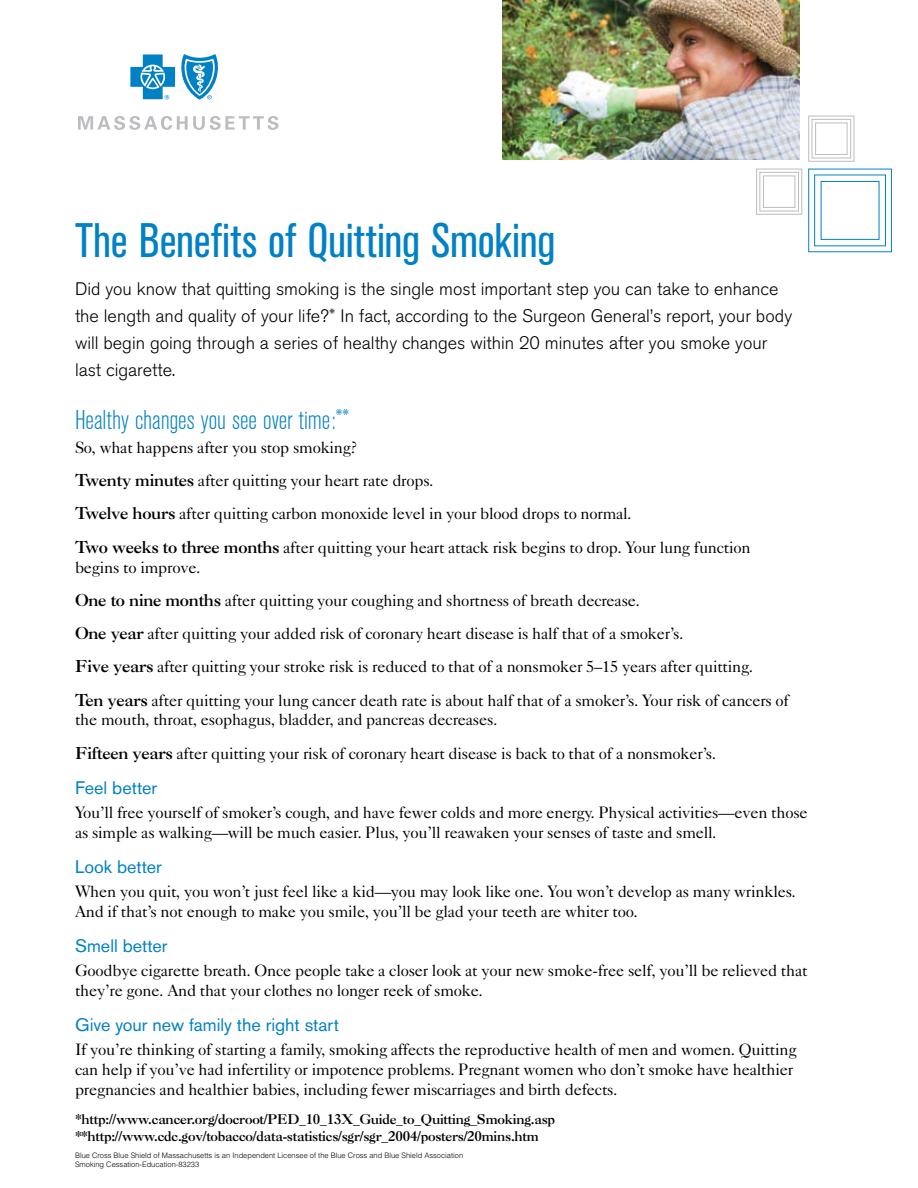
<style>
.page{position:relative;width:918px;height:1188px;background:#fff}
.page>*{position:absolute;margin:0;border:0;box-sizing:border-box;transform-origin:0 0}
.t1{font:condensed 48px "Akzidenz Grotesk BE";letter-spacing:-.005em;color:#0081c6}
.t2{font:300 condensed 27px "Akzidenz Grotesk BE";color:#0081c6}
.t3{font:300 18px/27px "Akzidenz Grotesk BE";color:#000}
.t4{font:18px "Akzidenz Grotesk BE";color:#0081c6}
.t5{font:16.5px/33.3px "Caslon Five Forty";letter-spacing:-.015em;color:#000}
.t6{font:13.5px/16.2px "Caslon Three";letter-spacing:-.015em;color:#000}
.t7{font:300 7.5px/9px "Helvetica";color:#000}
.s1{font-family:"Caslon Three"}
</style>
<div class="page">
<svg style="left:808px;top:116px;width:46px;height:46px"></svg>
<div style="left:812px;top:119px;width:39px;height:39px;background:linear-gradient(to right,#fff,#fff);border:1px solid #bcbdc0"></div>
<div style="left:815px;top:123px;width:32px;height:32px;background:#fff;border:1px solid #bcbdc0"></div>
<div style="left:808px;top:169px;width:84px;height:83px;background:#fff;border:1px solid #0081c6"></div>
<div style="left:814px;top:175px;width:72px;height:71px;background:#fff;border:1px solid #0081c6"></div>
<div style="left:821px;top:181px;width:58px;height:59px;background:#fff;border:1px solid #0081c6"></div>
<svg style="left:756px;top:169px;width:46px;height:46px"></svg>
<svg style="left:759px;top:172px;width:40px;height:39px"></svg>
<div style="left:763px;top:176px;width:32px;height:32px;background:#fff;border:1px solid #bcbdc0"></div>
<img style="left:502px;top:0;width:298px;height:159px">
<svg style="left:78px;top:116px;width:200px;height:14px"></svg>
<svg style="left:130px;top:54px;width:88px;height:46px"></svg>
<h1 class="t1" style="left:75px;top:214px;width:482px">The Benefits of Quitting Smoking</h1>
<p class="t3" style="left:75px;top:276px;width:719px">Did you know that quitting smoking is the single most important step you can take to enhance the length and quality of your life?<sup>*</sup> In fact, according to the Surgeon General’s report, your body will begin going through a series of healthy changes within 20 minutes after you smoke your last cigarette.</p>
<h2 class="t2" style="left:75px;top:405px;width:276px">Healthy changes you see over time:<sup>**</sup></h2>
<p class="t5" style="left:75px;top:430px;width:677px">So, what happens after you stop smoking?<br><span class="s1">Twenty minutes</span> after quitting your heart rate drops.<br><span class="s1">Twelve hours</span> after quitting carbon monoxide level in your blood drops to normal.<br><span class="s1">Two weeks to three months</span> after quitting your heart attack risk begins to drop. Your lung function</p>
<p class="t5" style="left:75px;top:550px;width:716px">begins to improve.<br><span class="s1">One to nine months</span> after quitting your coughing and shortness of breath decrease.<br><span class="s1">One year</span> after quitting your added risk of coronary heart disease is half that of a smoker’s.<br><span class="s1">Five years</span> after quitting your stroke risk is reduced to that of a nonsmoker 5–15 years after quitting.<br><span class="s1">Ten years</span> after quitting your lung cancer death rate is about half that of a smoker’s. Your risk of cancers of</p>
<p class="t5" style="left:75px;top:703px;width:643px">the mouth, throat, esophagus, bladder, and pancreas decreases.<br><span class="s1">Fifteen years</span> after quitting your risk of coronary heart disease is back to that of a nonsmoker’s.</p>
<p class="t4" style="left:75px;top:777px;width:84px">Feel better</p>
<p class="t5" style="left:75px;top:802px;width:734px;line-height:19.8px">You’ll free yourself of smoker’s cough, and have fewer colds and more energy. Physical activities—even those as simple as walking—will be much easier. Plus, you’ll reawaken your senses of taste and smell.</p>
<p class="t4" style="left:75px;top:856px;width:88px">Look better</p>
<p class="t5" style="left:75px;top:881px;width:723px;line-height:19.8px">When you quit, you won’t just feel like a kid—you may look like one. You won’t develop as many wrinkles.<br>And if that’s not enough to make you smile, you’ll be glad your teeth are whiter too.</p>
<p class="t4" style="left:75px;top:935px;width:94px">Smell better</p>
<p class="t5" style="left:75px;top:960px;width:734px;line-height:19.8px">Goodbye cigarette breath. Once people take a closer look at your new smoke-free self, you’ll be relieved that they’re gone. And that your clothes no longer reek of smoke.</p>
<p class="t4" style="left:75px;top:1014px;width:266px">Give your new family the right start</p>
<p class="t5" style="left:75px;top:1039px;width:723px;line-height:19.8px">If you’re thinking of starting a family, smoking affects the reproductive health of men and women. Quitting can help if you’ve had infertility or impotence problems. Pregnant women who don’t smoke have healthier pregnancies and healthier babies, including fewer miscarriages and birth defects.</p>
<p class="t6" style="left:75px;top:1111px;width:482px">*http://www.cancer.org/docroot/PED_10_13X_Guide_to_Quitting_Smoking.asp **http://www.cdc.gov/tobacco/data-statistics/sgr/sgr_2004/posters/20mins.htm</p>
<p class="t7" style="left:75px;top:1151px;width:390px">Blue Cross Blue Shield of Massachusetts is an Independent Licensee of the Blue Cross and Blue Shield Association<br>Smoking Cessation-Education-83233</p>
</div>
